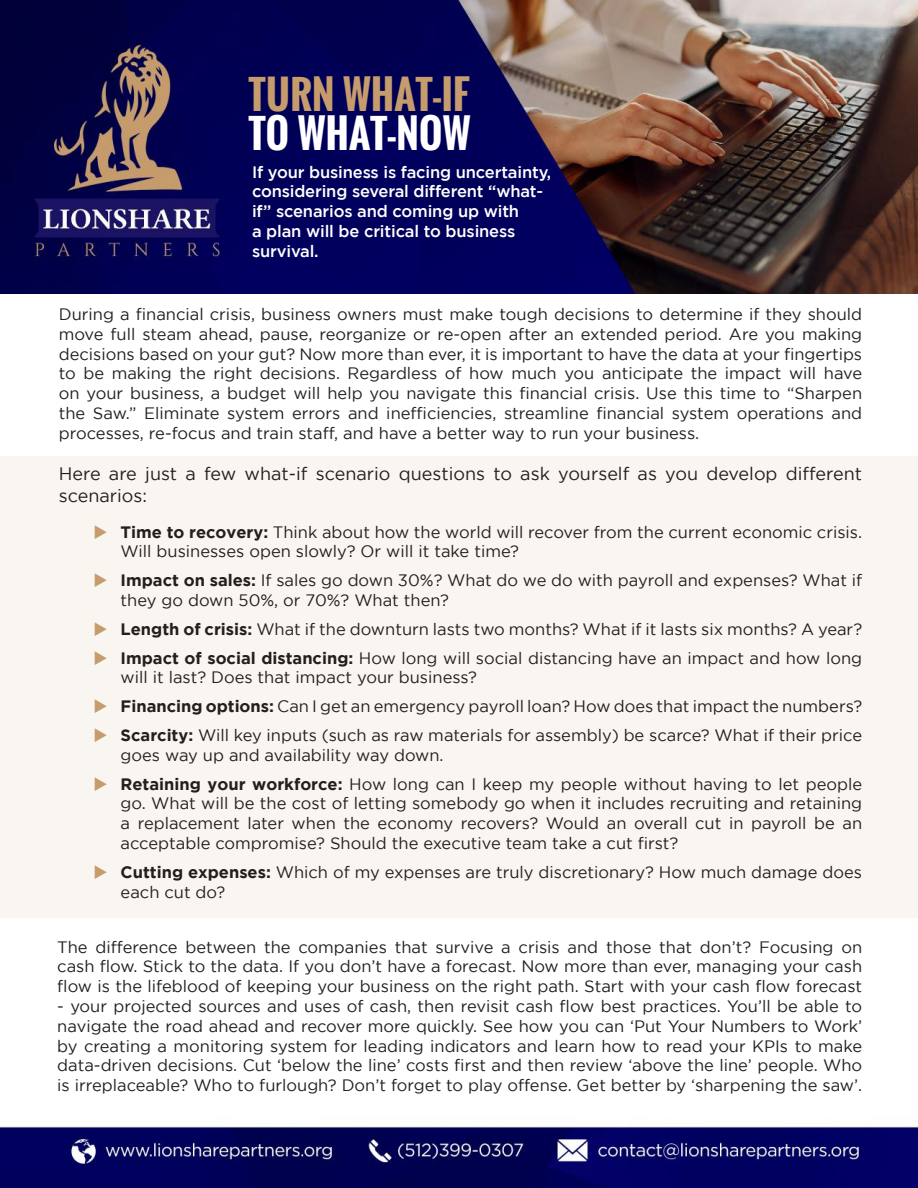
<style>
.page{position:relative;width:918px;height:1188px;background:#fff}
.page>*{position:absolute;margin:0;border:0;box-sizing:border-box;transform-origin:0 0}
.t1{font:700 39px "Oswald";letter-spacing:.01em;color:#c69c6d}
.t2{font:700 39px "Oswald";letter-spacing:.01em;color:#fff}
.t3{font:18px/21.6px "Gotham";color:#241f1f}
.t4{font:16.5px/19.8px "Gotham";color:#241f1f}
.t5{font:500 16.5px/19.8px "Gotham";letter-spacing:-.01em;color:#fff}
.s1{font-weight:700}
</style>
<div class="page">
<img style="left:0;top:293px;width:918px;height:895px">
<div style="left:1px;top:456px;width:917px;height:462px;background:#f9f5f0"></div>
<img style="left:0;top:0;width:918px;height:293px">
<h1 class="t1" style="left:248px;top:65px;width:223px">TURN WHAT-IF</h1>
<h1 class="t2" style="left:248px;top:104px;width:224px">TO WHAT-NOW</h1>
<p class="t5" style="left:252px;top:162px;width:301px">If your business is facing uncertainty, considering several different “what&shy;if” scenarios and coming up with<br>a plan will be critical to business survival.</p>
<p class="t4" style="left:59px;top:304px;width:805px;text-align:justify">During a financial crisis, business owners must make tough decisions to determine if they should move full steam ahead, pause, reorganize or re-open after an extended period. Are you making decisions based on your gut? Now more than ever, it is important to have the data at your fingertips to be making the right decisions. Regardless of how much you anticipate the impact will have on your business, a budget will help you navigate this financial crisis. Use this time to “Sharpen the Saw.” Eliminate system errors and inefficiencies, streamline financial system operations and processes, re-focus and train staff, and have a better way to run your business.</p>
<p class="t3" style="left:59px;top:463px;width:805px">Here are just a few what-if scenario questions to ask yourself as you develop different scenarios:</p>
<p class="t4" style="left:121px;top:522px;width:743px"><span class="s1">Time to recovery:</span> Think about how the world will recover from the current economic crisis.<br>Will businesses open slowly? Or will it take time?</p>
<p class="t4" style="left:121px;top:570px;width:743px"><span class="s1">Impact on sales:</span> If sales go down 30%? What do we do with payroll and expenses? What if they go down 50%, or 70%? What then?</p>
<p class="t4" style="left:121px;top:614px;width:743px;line-height:28.8px"><span class="s1">Length of crisis:</span> What if the downturn lasts two months? What if it lasts six months? A year?<br><span class="s1">Impact of social distancing:</span> How long will social distancing have an impact and how long</p>
<p class="t4" style="left:121px;top:663px;width:743px;line-height:28.8px">will it last? Does that impact your business?<br><span class="s1">Financing options:</span> Can I get an emergency payroll loan? How does that impact the numbers?<br><span class="s1">Scarcity:</span> Will key inputs (such as raw materials for assembly) be scarce? What if their price</p>
<p class="t4" style="left:121px;top:740px;width:743px;line-height:28.8px">goes way up and availability way down.<br><span class="s1">Retaining your workforce:</span> How long can I keep my people without having to let people</p>
<p class="t4" style="left:121px;top:793px;width:743px;text-align:justify">go. What will be the cost of letting somebody go when it includes recruiting and retaining a replacement later when the economy recovers? Would an overall cut in payroll be an acceptable compromise? Should the executive team take a cut first?</p>
<p class="t4" style="left:121px;top:862px;width:743px"><span class="s1">Cutting expenses:</span> Which of my expenses are truly discretionary? How much damage does each cut do?</p>
<p class="t4" style="left:57px;top:937px;width:806px;text-align:justify">The difference between the companies that survive a crisis and those that don’t? Focusing on cash flow. Stick to the data. If you don’t have a forecast. Now more than ever, managing your cash flow is the lifeblood of keeping your business on the right path. Start with your cash flow forecast</p>
<p class="t4" style="left:57px;top:996px;width:806px;text-align:justify">- your projected sources and uses of cash, then revisit cash flow best practices. You’ll be able to navigate the road ahead and recover more quickly. See how you can ‘Put Your Numbers to Work’ by creating a monitoring system for leading indicators and learn how to read your KPIs to make data-driven decisions. Cut ‘below the line’ costs first and then review ‘above the line’ people. Who is irreplaceable? Who to furlough? Don’t forget to play offense. Get better by ‘sharpening the saw’.</p>
</div>
